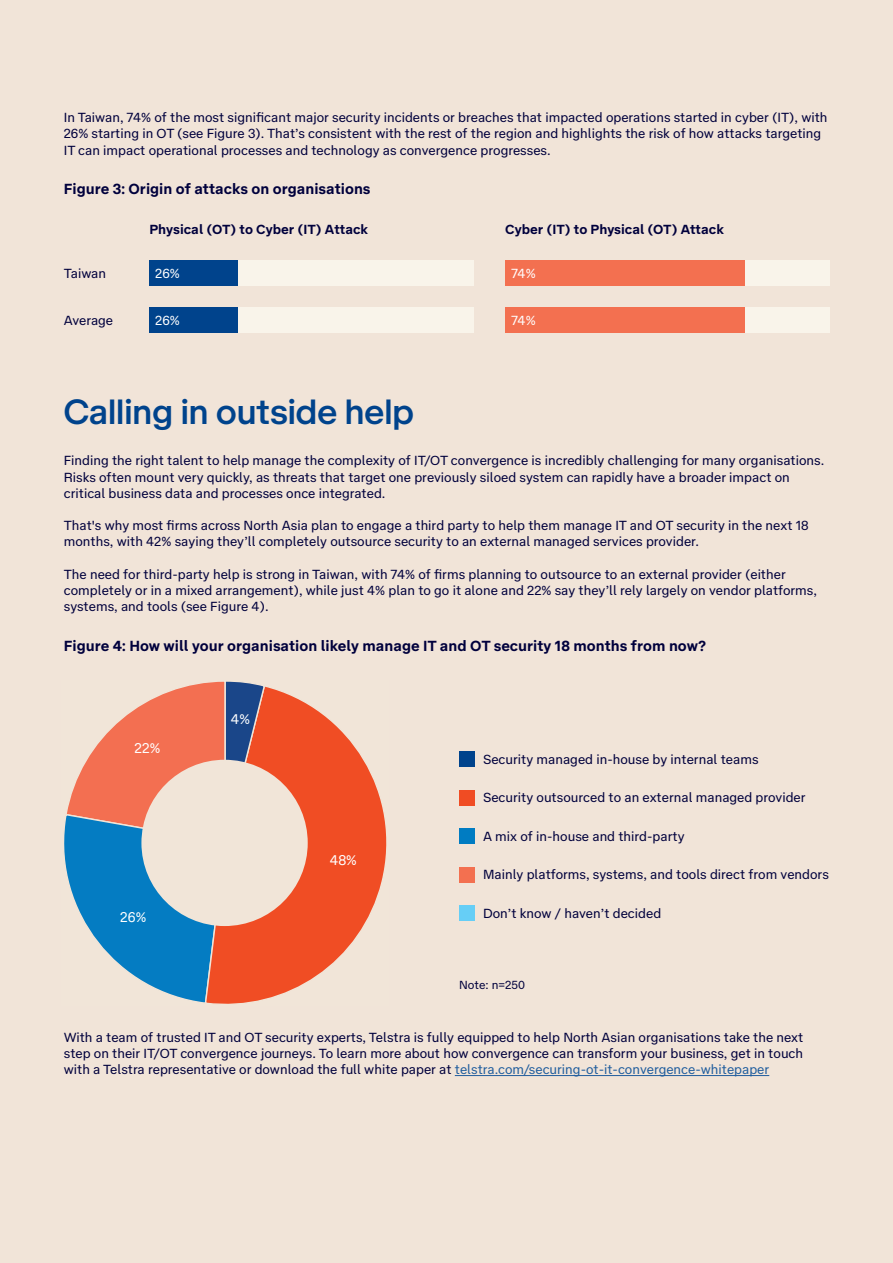
<style>
.page{position:relative;width:893px;height:1263px;background:#f1e4d8}
.page>*{position:absolute;margin:0;border:0;box-sizing:border-box;transform-origin:0 0}
.t1{font:500 36px "Telstra Display";color:#00438c}
.t2{font:700 15px "Telstra Text";color:#00003c}
.t3{font:14.25px "Telstra Text";color:#fff}
.t4{font:13.5px/16.2px "Telstra Text";color:#00003c}
.t5{font:700 13.5px "Telstra Text";color:#00003c}
.t6{font:13.5px "Telstra Text";letter-spacing:-.02em;color:#fff}
.t7{font:12px "Telstra Text";color:#00003c}
.s1{color:#215e9e}
</style>
<div class="page">
<hr style="left:455px;top:1075px;width:314px;height:1px;background:#215e9e">
<div style="left:745px;top:307px;width:84px;height:26px;background:#f9f4ea"></div>
<div style="left:505px;top:307px;width:240px;height:26px;background:#f37050"></div>
<div style="left:745px;top:261px;width:84px;height:25px;background:#f9f4ea"></div>
<div style="left:505px;top:261px;width:240px;height:25px;background:#f37050"></div>
<div style="left:149px;top:307px;width:324px;height:26px;background:#f9f4ea"></div>
<div style="left:149px;top:307px;width:89px;height:26px;background:#00438c"></div>
<div style="left:149px;top:261px;width:324px;height:25px;background:#f9f4ea"></div>
<div style="left:149px;top:261px;width:89px;height:25px;background:#00438c"></div>
<svg style="left:266px;top:687px;width:121px;height:312px"></svg>
<svg style="left:64px;top:681px;width:202px;height:323px"></svg>
<div style="left:141px;top:760px;width:167px;height:166px;background:#f1e5d8;border-radius:50%"></div>
<div style="left:459px;top:751px;width:15px;height:16px;background:#00438c"></div>
<div style="left:459px;top:790px;width:15px;height:15px;background:#f04c23"></div>
<div style="left:459px;top:828px;width:15px;height:16px;background:#007cc2"></div>
<div style="left:459px;top:867px;width:15px;height:15px;background:#f37050"></div>
<div style="left:459px;top:905px;width:15px;height:16px;background:#66cef6"></div>
<p class="t4" style="left:64px;top:109px;width:765px">In Taiwan, 74% of the most significant major security incidents or breaches that impacted operations started in cyber (IT), with<br>26% starting in OT (see Figure 3). That’s consistent with the rest of the region and highlights the risk of how attacks targeting<br>IT can impact operational processes and technology as convergence progresses.</p>
<p class="t2" style="left:64px;top:177px;width:308px">Figure 3: Origin of attacks on organisations</p>
<p class="t4" style="left:64px;top:265px;width:44px">Taiwan</p>
<p class="t4" style="left:64px;top:312px;width:51px">Average</p>
<p class="t5" style="left:149px;top:220px;width:220px">Physical (OT) to Cyber (IT) Attack</p>
<p class="t5" style="left:505px;top:220px;width:220px">Cyber (IT) to Physical (OT) Attack</p>
<p class="t6" style="left:155px;top:263px;width:26px">26%</p>
<p class="t6" style="left:155px;top:310px;width:26px">26%</p>
<p class="t6" style="left:511px;top:263px;width:26px">74%</p>
<p class="t6" style="left:511px;top:310px;width:26px">74%</p>
<h1 class="t1" style="left:64px;top:386px;width:352px">Calling in outside help</h1>
<p class="t4" style="left:64px;top:452px;width:762px">Finding the right talent to help manage the complexity of IT/OT convergence is incredibly challenging for many organisations.<br>Risks often mount very quickly, as threats that target one previously siloed system can rapidly have a broader impact on critical business data and processes once integrated.</p>
<p class="t4" style="left:64px;top:517px;width:746px">That's why most firms across North Asia plan to engage a third party to help them manage IT and OT security in the next 18 months, with 42% saying they’ll completely outsource security to an external managed services provider.</p>
<p class="t4" style="left:64px;top:565px;width:755px">The need for third-party help is strong in Taiwan, with 74% of firms planning to outsource to an external provider (either completely or in a mixed arrangement), while just 4% plan to go it alone and 22% say they’ll rely largely on vendor platforms, systems, and tools (see Figure 4).</p>
<p class="t2" style="left:64px;top:634px;width:644px">Figure 4: How will your organisation likely manage IT and OT security 18 months from now?</p>
<p class="t3" style="left:135px;top:738px;width:27px">22%</p>
<p class="t3" style="left:120px;top:906px;width:28px">26%</p>
<p class="t3" style="left:231px;top:708px;width:21px">4%</p>
<p class="t3" style="left:330px;top:850px;width:29px">48%</p>
<p class="t4" style="left:483px;top:750px;width:277px">Security managed in-house by internal teams</p>
<p class="t4" style="left:483px;top:789px;width:324px">Security outsourced to an external managed provider</p>
<p class="t4" style="left:483px;top:827px;width:203px">A mix of in-house and third-party</p>
<p class="t4" style="left:483px;top:865px;width:347px">Mainly platforms, systems, and tools direct from vendors</p>
<p class="t4" style="left:483px;top:904px;width:180px">Don’t know / haven’t decided</p>
<p class="t7" style="left:459px;top:976px;width:67px">Note: n=250</p>
<p class="t4" style="left:64px;top:1028px;width:741px;text-align:justify">With a team of trusted IT and OT security experts, Telstra is fully equipped to help North Asian organisations take the next step on their IT/OT convergence journeys. To learn more about how convergence can transform your business, get in touch with a Telstra representative or download the full white paper at <span class="s1">telstra.com/securing-ot-it-convergence-whitepaper</span></p>
</div>
